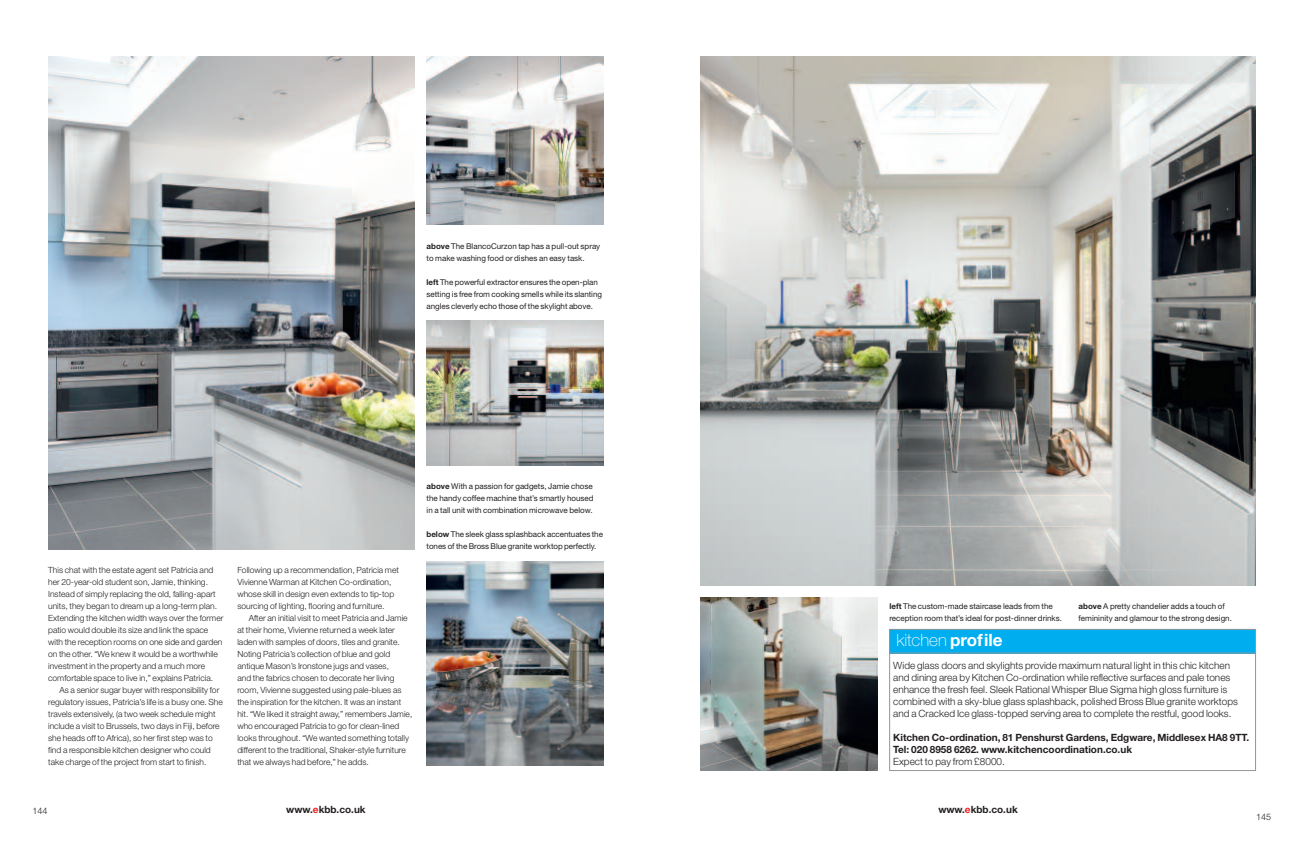
<style>
.page{position:relative;width:1304px;height:851px;background:#fff}
.page>*{position:absolute;margin:0;border:0;box-sizing:border-box;transform-origin:0 0}
.t1{font:100 17px "Helvetica Neue";color:#fff}
.t2{font:300 10px/12px "Helvetica Neue";color:#231f20}
.t3{font:700 10px/12px "Helvetica Neue";color:#231f20}
.t4{font:300 9px "Helvetica Neue";color:#231f20}
.t5{font:300 8.5px/12px "Helvetica Neue";color:#231f20}
.t6{font:8px/12px "Helvetica Neue";color:#231f20}
.s1{font-weight:700}
.s2{color:#ee1d23}
</style>
<div class="page">
<img style="left:48px;top:57px;width:367px;height:492px">
<img style="left:700px;top:57px;width:556px;height:528px">
<img style="left:427px;top:561px;width:177px;height:204px">
<div style="left:889px;top:629px;width:367px;height:24px;background:#00aeef"></div>
<div style="left:889px;top:629px;width:367px;height:141px;border:1px solid #939598"></div>
<hr style="left:889px;top:652px;width:367px;height:1px;background:#939598">
<img style="left:700px;top:597px;width:177px;height:173px">
<img style="left:427px;top:321px;width:177px;height:144px">
<img style="left:427px;top:57px;width:177px;height:168px">
<p class="t6" style="left:427px;top:241px;width:175px"><span class="s1">above</span> The BlancoCurzon tap has a pull-out spray to make washing food or dishes an easy task.</p>
<p class="t6" style="left:427px;top:277px;width:177px"><span class="s1">left</span> The powerful extractor ensures the open-plan setting is free from cooking smells while its slanting angles cleverly echo those of the skylight above.</p>
<p class="t5" style="left:48px;top:564px;width:177px">This chat with the estate agent set Patricia and her 20-year-old student son, Jamie, thinking.<br>Instead of simply replacing the old, falling-apart units, they began to dream up a long-term plan.<br>Extending the kitchen width ways over the former patio would double its size and link the space with the reception rooms on one side and garden on the other. “We knew it would be a worthwhile investment in the property and a much more comfortable space to live in,” explains Patricia.</p>
<p class="t5" style="left:48px;top:684px;width:176px;text-indent:11px">As a senior sugar buyer with responsibility for regulatory issues, Patricia’s life is a busy one. She travels extensively, (a two week schedule might include a visit to Brussels, two days in Fiji, before she heads off to Africa), so her first step was to find a responsible kitchen designer who could take charge of the project from start to finish.</p>
<p class="t5" style="left:237px;top:564px;width:163px">Following up a recommendation, Patricia met Vivienne Warman at Kitchen Co-ordination, whose skill in design even extends to tip-top sourcing of lighting, flooring and furniture.</p>
<p class="t5" style="left:237px;top:612px;width:176px;text-indent:11px">After an initial visit to meet Patricia and Jamie at their home, Vivienne returned a week later laden with samples of doors, tiles and granite.<br>Noting Patricia’s collection of blue and gold antique Mason’s Ironstone jugs and vases,<br>and the fabrics chosen to decorate her living room, Vivienne suggested using pale-blues as the inspiration for the kitchen. It was an instant hit. “We liked it straight away,” remembers Jamie, who encouraged Patricia to go for clean-lined looks throughout. “We wanted something totally different to the traditional, Shaker-style furniture that we always had before,” he adds.</p>
<p class="t6" style="left:427px;top:481px;width:168px;text-align:justify"><span class="s1">above</span> With a passion for gadgets, Jamie chose the handy coffee machine that’s smartly housed in a tall unit with combination microwave below.</p>
<p class="t6" style="left:427px;top:529px;width:178px"><span class="s1">below</span> The sleek glass splashback accentuates the tones of the Bross Blue granite worktop perfectly.</p>
<p class="t6" style="left:889px;top:601px;width:174px"><span class="s1">left</span> The custom-made staircase leads from the reception room that’s ideal for post-dinner drinks.</p>
<p class="t6" style="left:1079px;top:601px;width:155px"><span class="s1">above</span> A pretty chandelier adds a touch of femininity and glamour to the strong design.</p>
<p class="t2" style="left:893px;top:660px;width:346px">Wide glass doors and skylights provide maximum natural light in this chic kitchen and dining area by Kitchen Co-ordination while reflective surfaces and pale tones enhance the fresh feel. Sleek Rational Whisper Blue Sigma high gloss furniture is combined with a sky-blue glass splashback, polished Bross Blue granite worktops and a Cracked Ice glass-topped serving area to complete the restful, good looks.</p>
<p class="t3" style="left:893px;top:732px;width:358px">Kitchen Co-ordination, 81 Penshurst Gardens, Edgware, Middlesex HA8 9TT.<br>Tel: 020 8958 6262. www.kitchencoordination.co.uk</p>
<p class="t2" style="left:893px;top:756px;width:113px">Expect to pay from £8000.</p>
<h1 class="t1" style="left:896px;top:634px;width:108px">kitchen <span class="s1">profile</span></h1>
<p class="t4" style="left:33px;top:807px;width:17px">144</p>
<p class="t3" style="left:286px;top:804px;width:81px">www.<span class="s2">e</span>kbb.co.uk</p>
<p class="t3" style="left:938px;top:804px;width:81px">www.<span class="s2">e</span>kbb.co.uk</p>
<p class="t4" style="left:1256px;top:813px;width:17px">145</p>
</div>
